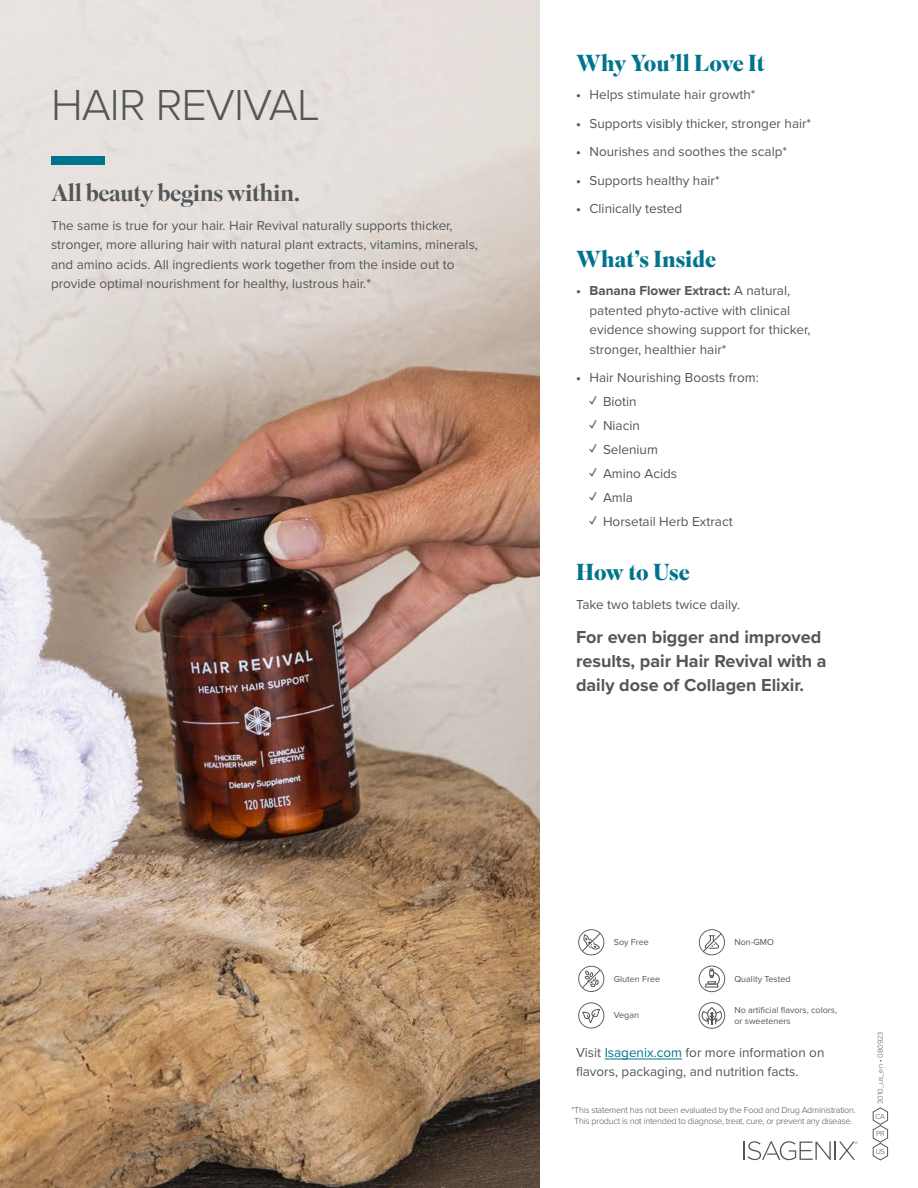
<style>
.page{position:relative;width:918px;height:1188px;background:#fff}
.page>*{position:absolute;margin:0;border:0;box-sizing:border-box;transform-origin:0 0}
.t1{font:300 45px "Proxima Nova";letter-spacing:-.02em;color:#52575a}
.t2{font:500 24px "Superior Title";letter-spacing:-.02em;color:#52575a}
.t3{font:700 22.5px "Superior Title";color:#00748d}
.t4{font:700 18px/24px "Proxima Nova";color:#52575a}
.t5{font:13.5px/19.5px "Proxima Nova";color:#52575a}
.t6{font:300 9px/10.8px "Proxima Nova";letter-spacing:-.025em;color:#52575a;text-align:center}
.t7{font:9px/10.5px "Proxima Nova";color:#52575a}
.t8{font:300 7.5px "Proxima Nova";color:#52575a}
.s1{font-weight:700}
.s2{color:#00748d}
</style>
<div class="page">
<svg style="left:743px;top:1141px;width:115px;height:19px"></svg>
<img style="left:0;top:0;width:540px;height:1188px">
<hr style="left:605px;top:1059px;width:77px;height:1px;background:#00748d">
<svg style="left:578px;top:966px;width:26px;height:26px"></svg>
<svg style="left:578px;top:929px;width:26px;height:26px"></svg>
<svg style="left:578px;top:1002px;width:26px;height:27px"></svg>
<svg style="left:699px;top:929px;width:26px;height:26px"></svg>
<svg style="left:699px;top:966px;width:26px;height:26px"></svg>
<svg style="left:699px;top:1002px;width:26px;height:27px"></svg>
<svg style="left:873px;top:1107px;width:15px;height:53px"></svg>
<div style="left:51px;top:156px;width:54px;height:9px;background:#00748d"></div>
<h1 class="t1" style="left:51px;top:71px;width:270px">HAIR REVIVAL</h1>
<h2 class="t2" style="left:51px;top:178px;width:251px">All beauty begins within.</h2>
<p class="t5" style="left:51px;top:215px;width:429px">The same is true for your hair. Hair Revival naturally supports thicker, stronger, more alluring hair with natural plant extracts, vitamins, minerals, and amino acids. All ingredients work together from the inside out to provide optimal nourishment for healthy, lustrous hair.*</p>
<h3 class="t3" style="left:576px;top:49px;width:190px">Why You’ll Love It</h3>
<p class="t5" style="left:576px;top:85px;width:181px"><span class="s1">•</span> Helps stimulate hair growth*</p>
<p class="t5" style="left:576px;top:113px;width:237px"><span class="s1">•</span> Supports visibly thicker, stronger hair*</p>
<p class="t5" style="left:576px;top:142px;width:213px"><span class="s1">•</span> Nourishes and soothes the scalp*</p>
<p class="t5" style="left:576px;top:170px;width:145px"><span class="s1">•</span> Supports healthy hair*</p>
<p class="t5" style="left:576px;top:199px;width:108px"><span class="s1">•</span> Clinically tested</p>
<h3 class="t3" style="left:576px;top:245px;width:142px">What’s Inside</h3>
<p class="t5" style="left:590px;top:281px;width:223px;text-indent:-14px"><span class="s1">• Banana Flower Extract:</span> A natural, patented phyto-active with clinical evidence showing support for thicker, stronger, healthier hair*</p>
<p class="t5" style="left:576px;top:368px;width:184px"><span class="s1">•</span> Hair Nourishing Boosts from:</p>
<p class="t5" style="left:590px;top:392px;width:49px"><span class="s1">✓</span> Biotin</p>
<p class="t5" style="left:590px;top:416px;width:52px"><span class="s1">✓</span> Niacin</p>
<p class="t5" style="left:590px;top:440px;width:70px"><span class="s1">✓</span> Selenium</p>
<p class="t5" style="left:590px;top:464px;width:89px"><span class="s1">✓</span> Amino Acids</p>
<p class="t5" style="left:590px;top:488px;width:45px"><span class="s1">✓</span> Amla</p>
<p class="t5" style="left:590px;top:512px;width:145px"><span class="s1">✓</span> Horsetail Herb Extract</p>
<h3 class="t3" style="left:576px;top:558px;width:115px">How to Use</h3>
<p class="t5" style="left:576px;top:594px;width:166px">Take two tablets twice daily.</p>
<h3 class="t4" style="left:576px;top:625px;width:252px">For even bigger and improved results, pair Hair Revival with a daily dose of Collagen Elixir.</h3>
<p class="t7" style="left:614px;top:937px;width:37px">Soy Free</p>
<p class="t7" style="left:734px;top:937px;width:41px">Non-GMO</p>
<p class="t7" style="left:614px;top:973px;width:48px">Gluten Free</p>
<p class="t7" style="left:734px;top:973px;width:58px">Quality Tested</p>
<p class="t7" style="left:614px;top:1010px;width:27px">Vegan</p>
<p class="t7" style="left:734px;top:1005px;width:104px">No artificial flavors, colors, or sweeteners</p>
<p class="t5" style="left:576px;top:1042px;width:250px">Visit <span class="s2">Isagenix.com</span> for more information on flavors, packaging, and nutrition facts.</p>
<p class="t6" style="left:572px;top:1104px;width:286px">*This statement has not been evaluated by the Food and Drug Administration.<br>This product is not intended to diagnose, treat, cure, or prevent any disease.</p>
<p class="t8" style="left:875px;top:1104px;width:74px;rotate:-90deg">3010_us_en • 080923</p>
<p class="t8" style="left:876px;top:1111px;width:11px">CA</p>
<p class="t8" style="left:876px;top:1128px;width:10px">PR</p>
<p class="t8" style="left:876px;top:1146px;width:11px">US</p>
</div>
